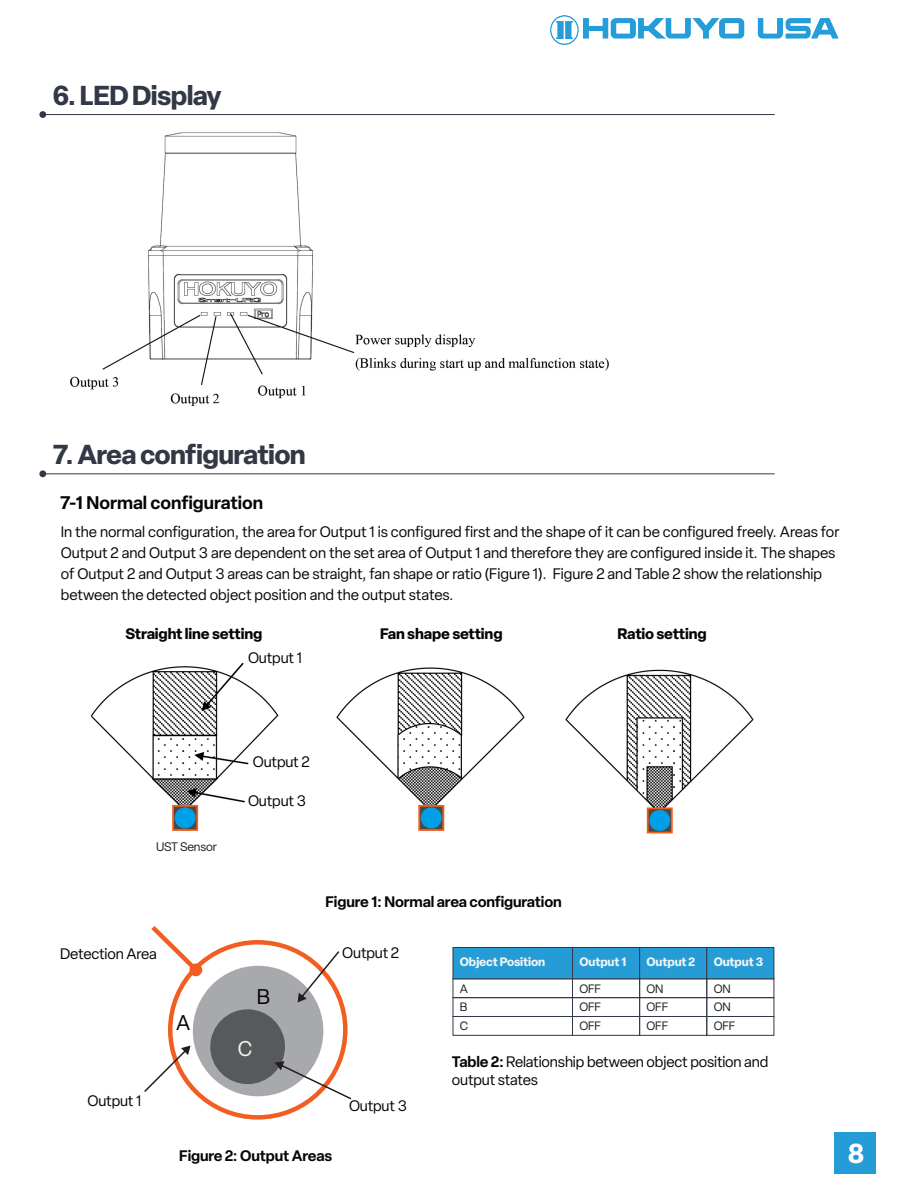
<style>
.page{position:relative;width:918px;height:1188px;background:#fff}
.page>*{position:absolute;margin:0;border:0;box-sizing:border-box;transform-origin:0 0}
.t1{font:700 27px "Elza";letter-spacing:-.025em;color:#323845}
.t2{font:700 27px "Elza";color:#fff}
.t3{font:21px "Elza";color:#050504}
.t4{font:21px "Elza";color:#f3f5f5}
.t5{font:600 18px "Elza";color:#050504}
.t6{font:15px/21px "Elza";color:#050504}
.t7{font:600 15px "Elza";letter-spacing:-.01em;color:#050504}
.t8{font:700 15px "Elza";letter-spacing:-.01em;color:#050504}
.t9{font:12.3px "Elza";letter-spacing:-.01em;color:#231f20}
.t10{font:700 12px "Elza";letter-spacing:-.01em;color:#f3f5f5}
.t11{font:12px/18.9px "Elza";letter-spacing:-.01em;color:#1d1e1e;text-align:justify}
.s1{font-weight:600}
</style>
<div class="page">
<div style="left:453px;top:997px;width:120px;height:20px;border:1px solid #323845"></div>
<div style="left:453px;top:1016px;width:120px;height:20px;border:1px solid #323845"></div>
<div style="left:453px;top:947px;width:120px;height:32px;background:#269cd7;border:1px solid #323845"></div>
<div style="left:572px;top:997px;width:68px;height:20px;border:1px solid #323845"></div>
<div style="left:572px;top:1016px;width:68px;height:20px;border:1px solid #323845"></div>
<div style="left:572px;top:947px;width:68px;height:32px;background:#269cd7;border:1px solid #323845"></div>
<div style="left:639px;top:997px;width:68px;height:20px;border:1px solid #323845"></div>
<div style="left:639px;top:1016px;width:68px;height:20px;border:1px solid #323845"></div>
<div style="left:639px;top:947px;width:68px;height:32px;background:#269cd7;border:1px solid #323845"></div>
<div style="left:707px;top:997px;width:67px;height:20px;border:1px solid #323845"></div>
<div style="left:707px;top:1016px;width:67px;height:20px;border:1px solid #323845"></div>
<div style="left:707px;top:947px;width:67px;height:32px;background:#269cd7;border:1px solid #323845"></div>
<img style="left:550px;top:15px;width:288px;height:29px">
<hr style="left:43px;top:114px;width:732px;height:1px;background:#323845">
<div style="left:39px;top:111px;width:7px;height:7px;background:#323845;border-radius:50%"></div>
<hr style="left:43px;top:473px;width:732px;height:1px;background:#323845">
<div style="left:39px;top:470px;width:7px;height:7px;background:#323845;border-radius:50%"></div>
<img style="left:90px;top:662px;width:664px;height:172px">
<div style="left:834px;top:1133px;width:42px;height:41px;background:#269cd7"></div>
<div style="left:168px;top:940px;width:180px;height:180px;border:4px solid #f25e21;border-radius:50%"></div>
<div style="left:193px;top:966px;width:130px;height:130px;background:#a7a9ac;border-radius:50%"></div>
<div style="left:210px;top:1009px;width:75px;height:75px;background:#58595b;border-radius:50%"></div>
<svg style="left:151px;top:926px;width:51px;height:50px"></svg>
<div style="left:190px;top:964px;width:12px;height:12px;background:#f25e21;border-radius:50%"></div>
<svg style="left:144px;top:1046px;width:47px;height:46px"></svg>
<svg style="left:275px;top:1061px;width:77px;height:40px"></svg>
<svg style="left:298px;top:950px;width:43px;height:53px"></svg>
<img style="left:71px;top:132px;width:538px;height:273px">
<h1 class="t1" style="left:53px;top:76px;width:170px">6. LED Display</h1>
<h1 class="t1" style="left:53px;top:436px;width:255px">7. Area configuration</h1>
<p class="t5" style="left:60px;top:490px;width:205px">7-1 Normal configuration</p>
<p class="t6" style="left:61px;top:521px;width:780px">In the normal configuration, the area for Output 1 is configured first and the shape of it can be configured freely. Areas for Output 2 and Output 3 are dependent on the set area of Output 1 and therefore they are configured inside it. The shapes of Output 2 and Output 3 areas can be straight, fan shape or ratio (Figure 1). Figure 2 and Table 2 show the relationship between the detected object position and the output states.</p>
<p class="t8" style="left:125px;top:623px;width:138px">Straight line setting</p>
<p class="t6" style="left:248px;top:647px;width:56px">Output 1</p>
<p class="t8" style="left:380px;top:623px;width:124px">Fan shape setting</p>
<p class="t8" style="left:617px;top:623px;width:91px">Ratio setting</p>
<p class="t9" style="left:156px;top:838px;width:63px">UST Sensor</p>
<p class="t6" style="left:60px;top:943px;width:98px">Detection Area</p>
<h2 class="t3" style="left:176px;top:1009px;width:16px">A</h2>
<p class="t6" style="left:253px;top:751px;width:59px">Output 2</p>
<p class="t6" style="left:248px;top:790px;width:59px">Output 3</p>
<h2 class="t3" style="left:257px;top:983px;width:15px">B</h2>
<h2 class="t4" style="left:238px;top:1034px;width:16px">C</h2>
<p class="t7" style="left:326px;top:891px;width:238px">Figure 1: Normal area configuration</p>
<p class="t6" style="left:342px;top:943px;width:59px">Output 2</p>
<p class="t10" style="left:460px;top:953px;width:87px">Object Position</p>
<p class="t11" style="left:460px;top:979px;width:10px">A B C</p>
<p class="t10" style="left:579px;top:953px;width:48px">Output 1</p>
<p class="t11" style="left:579px;top:979px;width:23px">OFF OFF OFF</p>
<p class="t10" style="left:647px;top:953px;width:50px">Output 2</p>
<p class="t11" style="left:647px;top:979px;width:23px;text-align:left">ON<br>OFF<br>OFF</p>
<p class="t10" style="left:714px;top:953px;width:51px">Output 3</p>
<p class="t11" style="left:714px;top:979px;width:23px;text-align:left">ON<br>ON<br>OFF</p>
<p class="t6" style="left:452px;top:1052px;width:318px;line-height:18px"><span class="s1">Table 2:</span> Relationship between object position and output states</p>
<p class="t6" style="left:87px;top:1090px;width:56px">Output 1</p>
<p class="t6" style="left:349px;top:1096px;width:59px">Output 3</p>
<p class="t7" style="left:179px;top:1145px;width:154px">Figure 2: Output Areas</p>
<h1 class="t2" style="left:848px;top:1134px;width:18px">8</h1>
</div>
